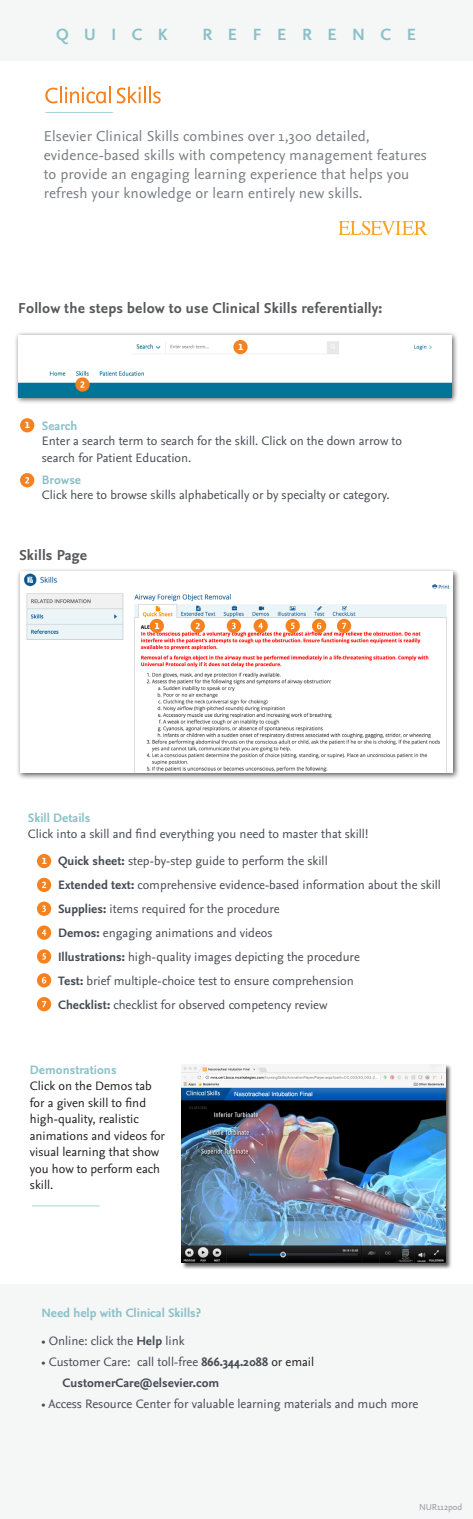
<style>
.page{position:relative;width:473px;height:1519px;background:#fff}
.page>*{position:absolute;margin:0;border:0;box-sizing:border-box;transform-origin:0 0}
.t1{font:700 17.1px "Nexus Sans Pro";letter-spacing:.91em;color:#8ac1c7}
.t2{font:15px/19.2px "Nexus Sans Pro";letter-spacing:.01em;color:#787d83}
.t3{font:700 15px "Nexus Sans Pro";letter-spacing:.01em;color:#57585a}
.t4{font:700 13.5px "Nexus Sans Pro";color:#fff}
.t5{font:12.75px/16.5px "Nexus Sans Pro";color:#464b54}
.t6{font:12.75px/16.5px "Nexus Sans Pro";color:#231f20}
.t7{font:700 12.75px/21px "Nexus Sans Pro";color:#464b54}
.t8{font:700 12.75px "Nexus Sans Pro";color:#8ac1c7}
.t9{font:9px "Nexus Sans Pro";color:#939598}
.s1{font-weight:700;color:#8ac1c7}
.s2{font-weight:700}
.s3{font-weight:400}
.s4{font-weight:400;color:#231f20}
</style>
<div class="page">
<div style="left:16px;top:568px;width:444px;height:212px;background:#231f20;opacity:.75"></div>
<img style="left:20px;top:572px;width:432px;height:201px">
<div style="left:14px;top:332px;width:444px;height:72px;background:#231f20;opacity:.75"></div>
<img style="left:18px;top:335px;width:433px;height:63px">
<div style="left:0;top:1284px;width:472px;height:235px;background:#f5f6f6"></div>
<div style="left:0;top:0;width:472px;height:60px;background:#f5f6f6"></div>
<hr style="left:45px;top:112px;width:68px;height:1px;background:#a8d3da">
<div style="left:182px;top:1064px;width:270px;height:206px;background:#231f20;opacity:.75"></div>
<img style="left:182px;top:1064px;width:263px;height:199px">
<svg style="left:75px;top:377px;width:15px;height:15px"></svg>
<svg style="left:80px;top:381px;width:4px;height:7px"></svg>
<div style="left:233px;top:340px;width:14px;height:14px;background:#f58220;border-radius:50%"></div>
<div style="left:20px;top:473px;width:14px;height:14px;background:#f58220;border-radius:50%"></div>
<svg style="left:25px;top:477px;width:4px;height:6px"></svg>
<div style="left:20px;top:418px;width:14px;height:14px;background:#f58220;border-radius:50%"></div>
<div style="left:37px;top:901px;width:14px;height:15px;background:#f58220;border-radius:50%"></div>
<svg style="left:42px;top:905px;width:4px;height:7px"></svg>
<div style="left:37px;top:925px;width:14px;height:15px;background:#f58220;border-radius:50%"></div>
<svg style="left:42px;top:929px;width:4px;height:7px"></svg>
<div style="left:37px;top:949px;width:14px;height:14px;background:#f58220;border-radius:50%"></div>
<svg style="left:42px;top:953px;width:4px;height:7px"></svg>
<div style="left:37px;top:973px;width:14px;height:14px;background:#f58220;border-radius:50%"></div>
<svg style="left:42px;top:977px;width:4px;height:6px"></svg>
<div style="left:37px;top:997px;width:14px;height:14px;background:#f58220;border-radius:50%"></div>
<svg style="left:42px;top:1001px;width:4px;height:6px"></svg>
<div style="left:227px;top:619px;width:14px;height:14px;background:#f58220;border-radius:50%"></div>
<svg style="left:232px;top:623px;width:3px;height:6px"></svg>
<div style="left:253px;top:619px;width:15px;height:14px;background:#f58220;border-radius:50%"></div>
<svg style="left:258px;top:623px;width:5px;height:6px"></svg>
<svg style="left:285px;top:619px;width:15px;height:14px"></svg>
<svg style="left:291px;top:623px;width:3px;height:6px"></svg>
<div style="left:312px;top:619px;width:14px;height:14px;background:#f58220;border-radius:50%"></div>
<svg style="left:317px;top:623px;width:4px;height:6px"></svg>
<div style="left:337px;top:619px;width:14px;height:14px;background:#f58220;border-radius:50%"></div>
<svg style="left:342px;top:623px;width:4px;height:6px"></svg>
<div style="left:150px;top:619px;width:14px;height:14px;background:#f58220;border-radius:50%"></div>
<div style="left:190px;top:619px;width:15px;height:14px;background:#f58220;border-radius:50%"></div>
<svg style="left:195px;top:623px;width:5px;height:6px"></svg>
<div style="left:37px;top:854px;width:14px;height:14px;background:#f58220;border-radius:50%"></div>
<div style="left:37px;top:878px;width:14px;height:14px;background:#f58220;border-radius:50%"></div>
<svg style="left:42px;top:882px;width:4px;height:6px"></svg>
<hr style="left:32px;top:1205px;width:67px;height:1px;background:#a8d3da">
<svg style="left:45px;top:87px;width:66px;height:16px"></svg>
<svg style="left:117px;top:87px;width:44px;height:16px"></svg>
<img style="left:339px;top:221px;width:88px;height:15px">
<p class="t1" style="left:56px;top:22px;width:113px">QUICK</p>
<p class="t1" style="left:202px;top:22px;width:215px">REFERENCE</p>
<p class="t2" style="left:44px;top:125px;width:384px">Elsevier Clinical Skills combines over 1,300 detailed, evidence-based skills with competency management features to provide an engaging learning experience that helps you refresh your knowledge or learn entirely new skills.</p>
<p class="t3" style="left:18px;top:297px;width:365px">Follow the steps below to use Clinical Skills referentially:</p>
<p class="t4" style="left:238px;top:335px;width:7px">1</p>
<p class="t4" style="left:25px;top:413px;width:7px">1</p>
<p class="t8" style="left:42px;top:416px;width:37px">Search</p>
<p class="t5" style="left:42px;top:432px;width:361px">Enter a search term to search for the skill. Click on the down arrow to search for Patient Education.</p>
<p class="t5" style="left:42px;top:486px;width:349px">Click here to browse skills alphabetically or by specialty or category.</p>
<p class="t8" style="left:42px;top:471px;width:41px">Browse</p>
<p class="t3" style="left:19px;top:544px;width:69px">Skills Page</p>
<p class="t4" style="left:154px;top:614px;width:7px">1</p>
<p class="t5" style="left:28px;top:810px;width:341px;line-height:15.3px"><span class="s1">Skill Details<br></span>Click into a skill and find everything you need to master that skill!</p>
<p class="t4" style="left:42px;top:849px;width:7px">1</p>
<p class="t5" style="left:58px;top:852px;width:271px"><span class="s2">Quick sheet:</span> step-by-step guide to perform the skill</p>
<p class="t5" style="left:58px;top:876px;width:384px"><span class="s2">Extended text:</span> comprehensive evidence-based information about the skill</p>
<p class="t5" style="left:58px;top:900px;width:223px"><span class="s2">Supplies:</span> items required for the procedure</p>
<p class="t5" style="left:58px;top:924px;width:216px"><span class="s2">Demos:</span> engaging animations and videos</p>
<p class="t5" style="left:58px;top:948px;width:303px"><span class="s2">Illustrations:</span> high-quality images depicting the procedure</p>
<p class="t5" style="left:58px;top:972px;width:297px"><span class="s2">Test:</span> brief multiple-choice test to ensure comprehension</p>
<p class="t5" style="left:58px;top:996px;width:271px"><span class="s2">Checklist:</span> checklist for observed competency review</p>
<p class="t6" style="left:30px;top:1060px;width:136px"><span class="s1">Demonstrations<br></span>Click on the Demos tab for a given skill to find high-quality, realistic animations and videos for visual learning that show you how to perform each skill.</p>
<p class="t8" style="left:41px;top:1303px;width:161px">Need help with Clinical Skills?</p>
<p class="t5" style="left:41px;top:1331px;width:144px">• Online: click the <span class="s2">Help</span> link</p>
<p class="t7" style="left:62px;top:1350px;width:253px;text-indent:-21px"><span class="s3">• Customer Care: call toll-free</span> 866.344.2088 <span class="s4">or email<br></span>CustomerCare@elsevier.com</p>
<p class="t5" style="left:41px;top:1394px;width:378px">• Access Resource Center for valuable learning materials and much more</p>
<p class="t9" style="left:419px;top:1500px;width:45px">NUR112pod</p>
</div>
